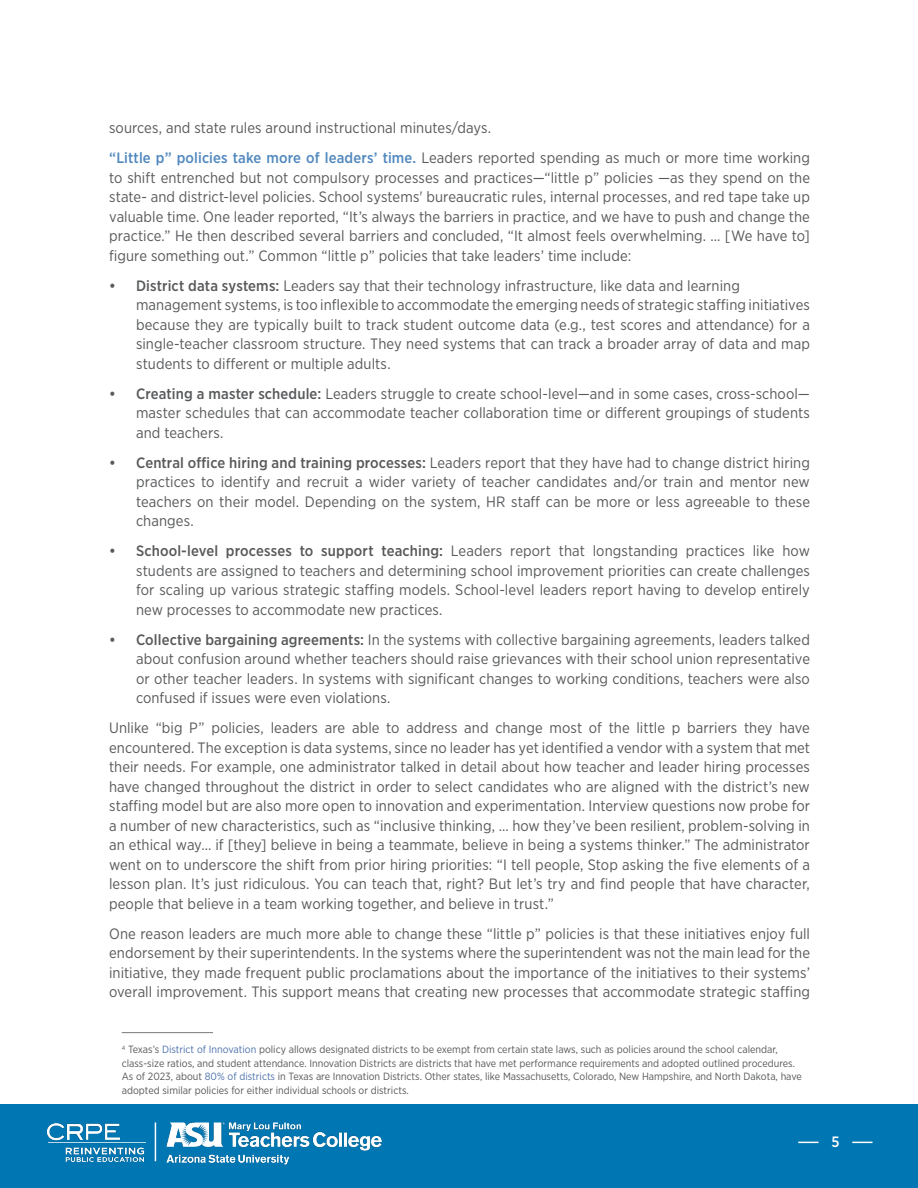
<style>
.page{position:relative;width:918px;height:1188px;background:#fff}
.page>*{position:absolute;margin:0;border:0;box-sizing:border-box;transform-origin:0 0}
.t1{font:15px/19.5px "Gotham Narrow";letter-spacing:.005em;color:#58595b;text-align:justify}
.t2{font:500 15px "Gotham Narrow";color:#fff}
.t3{font:10.5px/13.5px "Gotham Narrow";color:#58595b}
.s1{font-weight:500;color:#5188be}
.s2{font-weight:500}
.s3{color:#4f73ad}
</style>
<div class="page">
<div style="left:0;top:1104px;width:918px;height:84px;background:#0076b3"></div>
<img style="left:48px;top:1123px;width:97px;height:39px">
<img style="left:155px;top:1122px;width:227px;height:43px">
<svg style="left:852px;top:1142px;width:21px;height:1px"></svg>
<svg style="left:798px;top:1142px;width:21px;height:1px"></svg>
<hr style="left:122px;top:1032px;width:91px;height:1px;background:#77787b">
<p class="t1" style="left:109px;top:113px;width:702px;line-height:30px">sources, and state rules around instructional minutes/days.<br><span class="s1">“Little p” policies take more of leaders’ time.</span> Leaders reported spending as much or more time working</p>
<p class="t1" style="left:109px;top:168px;width:702px">to shift entrenched but not compulsory processes and practices—“little p” policies —as they spend on the state- and district-level policies. School systems' bureaucratic rules, internal processes, and red tape take up valuable time. One leader reported, “It’s always the barriers in practice, and we have to push and change the practice.” He then described several barriers and concluded, “It almost feels overwhelming. … [We have to] figure something out.” Common “little p” policies that take leaders’ time include:</p>
<p class="t1" style="left:136px;top:276px;width:675px;text-align:left;text-indent:-27px"><span class="s2">• District data systems:</span> Leaders say that their technology infrastructure, like data and learning management systems, is too inflexible to accommodate the emerging needs of strategic staffing initiatives because they are typically built to track student outcome data (e.g., test scores and attendance) for a single-teacher classroom structure. They need systems that can track a broader array of data and map students to different or multiple adults.</p>
<p class="t1" style="left:136px;top:384px;width:675px;text-indent:-27px"><span class="s2">• Creating a master schedule:</span> Leaders struggle to create school-level—and in some cases, cross-school— master schedules that can accommodate teacher collaboration time or different groupings of students and teachers.</p>
<p class="t1" style="left:136px;top:453px;width:676px;text-indent:-27px"><span class="s2">• Central office hiring and training processes:</span> Leaders report that they have had to change district hiring practices to identify and recruit a wider variety of teacher candidates and/or train and mentor new teachers on their model. Depending on the system, HR staff can be more or less agreeable to these changes.</p>
<p class="t1" style="left:136px;top:541px;width:675px;text-indent:-27px"><span class="s2">• School-level processes to support teaching:</span> Leaders report that longstanding practices like how students are assigned to teachers and determining school improvement priorities can create challenges for scaling up various strategic staffing models. School-level leaders report having to develop entirely new processes to accommodate new practices.</p>
<p class="t1" style="left:136px;top:630px;width:675px;text-indent:-27px"><span class="s2">• Collective bargaining agreements:</span> In the systems with collective bargaining agreements, leaders talked about confusion around whether teachers should raise grievances with their school union representative or other teacher leaders. In systems with significant changes to working conditions, teachers were also confused if issues were even violations.</p>
<p class="t1" style="left:109px;top:718px;width:703px">Unlike “big P” policies, leaders are able to address and change most of the little p barriers they have encountered. The exception is data systems, since no leader has yet identified a vendor with a system that met their needs. For example, one administrator talked in detail about how teacher and leader hiring processes have changed throughout the district in order to select candidates who are aligned with the district’s new staffing model but are also more open to innovation and experimentation. Interview questions now probe for a number of new characteristics, such as “inclusive thinking, … how they’ve been resilient, problem-solving in an ethical way… if [they] believe in being a teammate, believe in being a systems thinker.” The administrator went on to underscore the shift from prior hiring priorities: “I tell people, Stop asking the five elements of a lesson plan. It’s just ridiculous. You can teach that, right? But let’s try and find people that have character, people that believe in a team working together, and believe in trust.”</p>
<p class="t1" style="left:109px;top:924px;width:703px">One reason leaders are much more able to change these “little p” policies is that these initiatives enjoy full endorsement by their superintendents. In the systems where the superintendent was not the main lead for the initiative, they made frequent public proclamations about the importance of the initiatives to their systems’ overall improvement. This support means that creating new processes that accommodate strategic staffing</p>
<p class="t3" style="left:122px;top:1042px;width:682px"><sup>4</sup> Texas’s <span class="s3">District of Innovation</span> policy allows designated districts to be exempt from certain state laws, such as policies around the school calendar, class-size ratios, and student attendance. Innovation Districts are districts that have met performance requirements and adopted outlined procedures.<br>As of 2023, about <span class="s3">80% of districts</span> in Texas are Innovation Districts. Other states, like Massachusetts, Colorado, New Hampshire, and North Dakota, have adopted similar policies for either individual schools or districts.</p>
<p class="t2" style="left:831px;top:1133px;width:10px">5</p>
</div>
